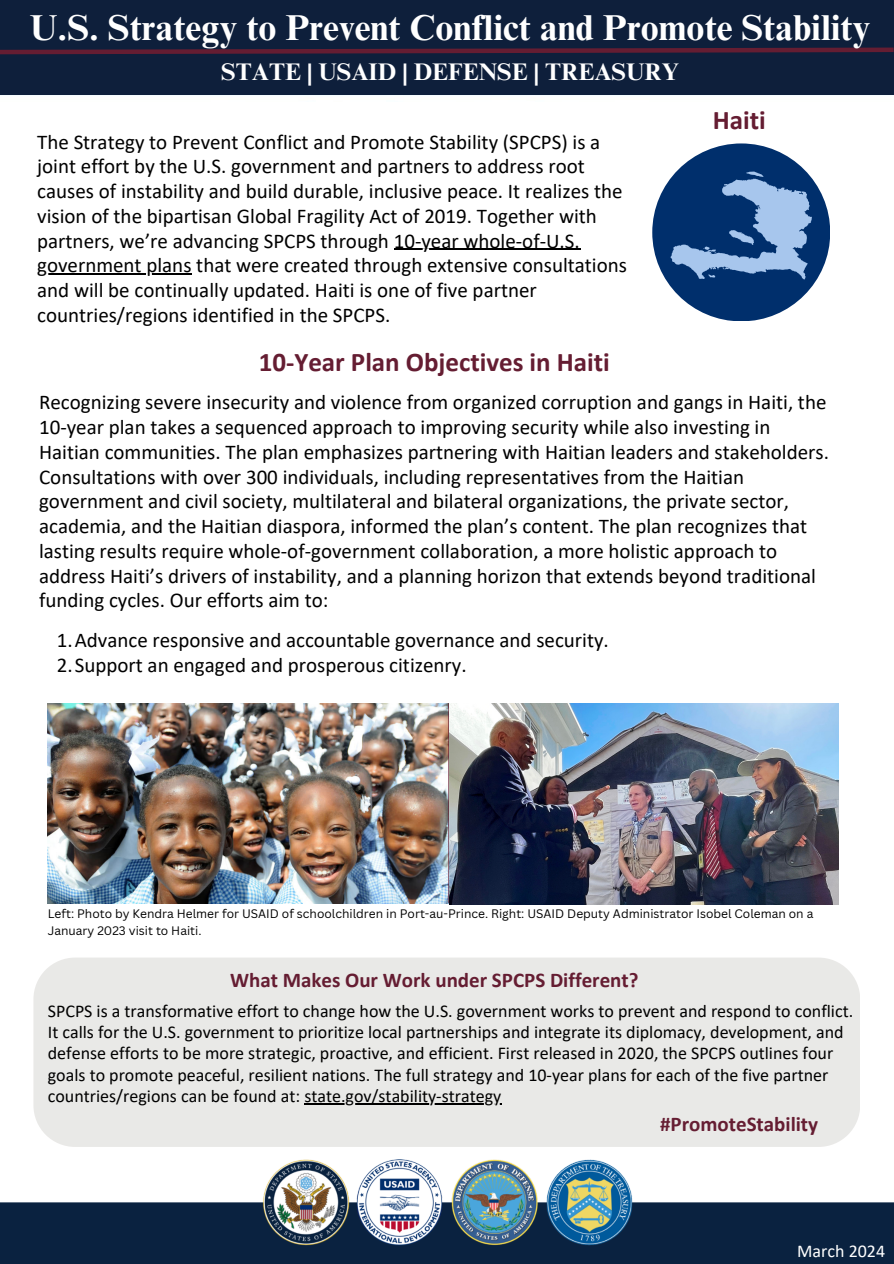
<style>
.page{position:relative;width:894px;height:1264px;background:#fff}
.page>*{position:absolute;margin:0;border:0;box-sizing:border-box;transform-origin:0 0}
.t1{font:700 36px "Times NRMT Pro";color:#fff}
.t2{font:700 27px "Calibri";color:#651d32}
.t3{font:700 24px "Times NRMT Pro";color:#fff}
.t4{font:21px/24.8px "Calibri";color:#000}
.t5{font:700 21px "Calibri";color:#651d32}
.t6{font:18px/21.3px "Calibri";color:#000}
.t7{font:18px "Calibri";color:#fff}
.t8{font:12px/16px "Canva Sans";color:#000}
</style>
<div class="page">
<div style="left:33px;top:957px;width:826px;height:189px;background:#e9e9e7"></div>
<hr style="left:304px;top:1103px;width:197px;height:1px;background:#000">
<hr style="left:394px;top:249px;width:186px;height:1px;background:#000">
<hr style="left:37px;top:273px;width:155px;height:2px;background:#000">
<div style="left:0;top:0;width:893px;height:95px;background:#0e1f3b"></div>
<svg style="left:0;top:47px;width:893px;height:8px"></svg>
<div style="left:652px;top:143px;width:178px;height:178px;background:#002f6c;border-radius:50%"></div>
<svg style="left:670px;top:172px;width:141px;height:107px"></svg>
<img style="left:48px;top:703px;width:790px;height:201px">
<svg style="left:448px;top:703px;width:6px;height:200px"></svg>
<img style="left:0;top:1159px;width:893px;height:104px">
<p class="t1" style="left:30px;top:14px;width:842px">U.S. Strategy to Prevent Conflict and Promote Stability</p>
<p class="t3" style="left:221px;top:63px;width:459px">STATE | USAID | DEFENSE | TREASURY</p>
<h2 class="t2" style="left:712px;top:109px;width:54px">Haiti</h2>
<p class="t4" style="left:37px;top:131px;width:586px">The Strategy to Prevent Conflict and Promote Stability (SPCPS) is a joint effort by the U.S. government and partners to address root causes of instability and build durable, inclusive peace. It realizes the vision of the bipartisan Global Fragility Act of 2019. Together with</p>
<p class="t4" style="left:37px;top:230px;width:544px">partners, we’re advancing SPCPS through 10-year whole-of-U.S.</p>
<p class="t4" style="left:37px;top:255px;width:591px">government plans that were created through extensive consultations and will be continually updated. Haiti is one of five partner countries/regions identified in the SPCPS.</p>
<h2 class="t2" style="left:259px;top:350px;width:352px">10-Year Plan Objectives in Haiti</h2>
<p class="t4" style="left:39px;top:391px;width:791px">Recognizing severe insecurity and violence from organized corruption and gangs in Haiti, the 10-year plan takes a sequenced approach to improving security while also investing in Haitian communities. The plan emphasizes partnering with Haitian leaders and stakeholders.<br>Consultations with over 300 individuals, including representatives from the Haitian government and civil society, multilateral and bilateral organizations, the private sector, academia, and the Haitian diaspora, informed the plan’s content. The plan recognizes that lasting results require whole-of-government collaboration, a more holistic approach to address Haiti’s drivers of instability, and a planning horizon that extends beyond traditional funding cycles. Our efforts aim to:</p>
<p class="t4" style="left:57px;top:629px;width:553px">1.Advance responsive and accountable governance and security.</p>
<p class="t4" style="left:57px;top:654px;width:411px">2.Support an engaged and prosperous citizenry.</p>
<p class="t8" style="left:48px;top:905px;width:766px">Left: Photo by Kendra Helmer for USAID of schoolchildren in Port-au-Prince. Right: USAID Deputy Administrator Isobel Coleman on a<br>January 2023 visit to Haiti.</p>
<h3 class="t5" style="left:230px;top:971px;width:410px">What Makes Our Work under SPCPS Different?</h3>
<p class="t6" style="left:48px;top:1001px;width:806px">SPCPS is a transformative effort to change how the U.S. government works to prevent and respond to conflict.<br>It calls for the U.S. government to prioritize local partnerships and integrate its diplomacy, development, and defense efforts to be more strategic, proactive, and efficient. First released in 2020, the SPCPS outlines four goals to promote peaceful, resilient nations. The full strategy and 10-year plans for each of the five partner countries/regions can be found at: state.gov/stability-strategy</p>
<h3 class="t5" style="left:660px;top:1115px;width:159px">#PromoteStability</h3>
<p class="t7" style="left:797px;top:1242px;width:89px">March 2024</p>
</div>
